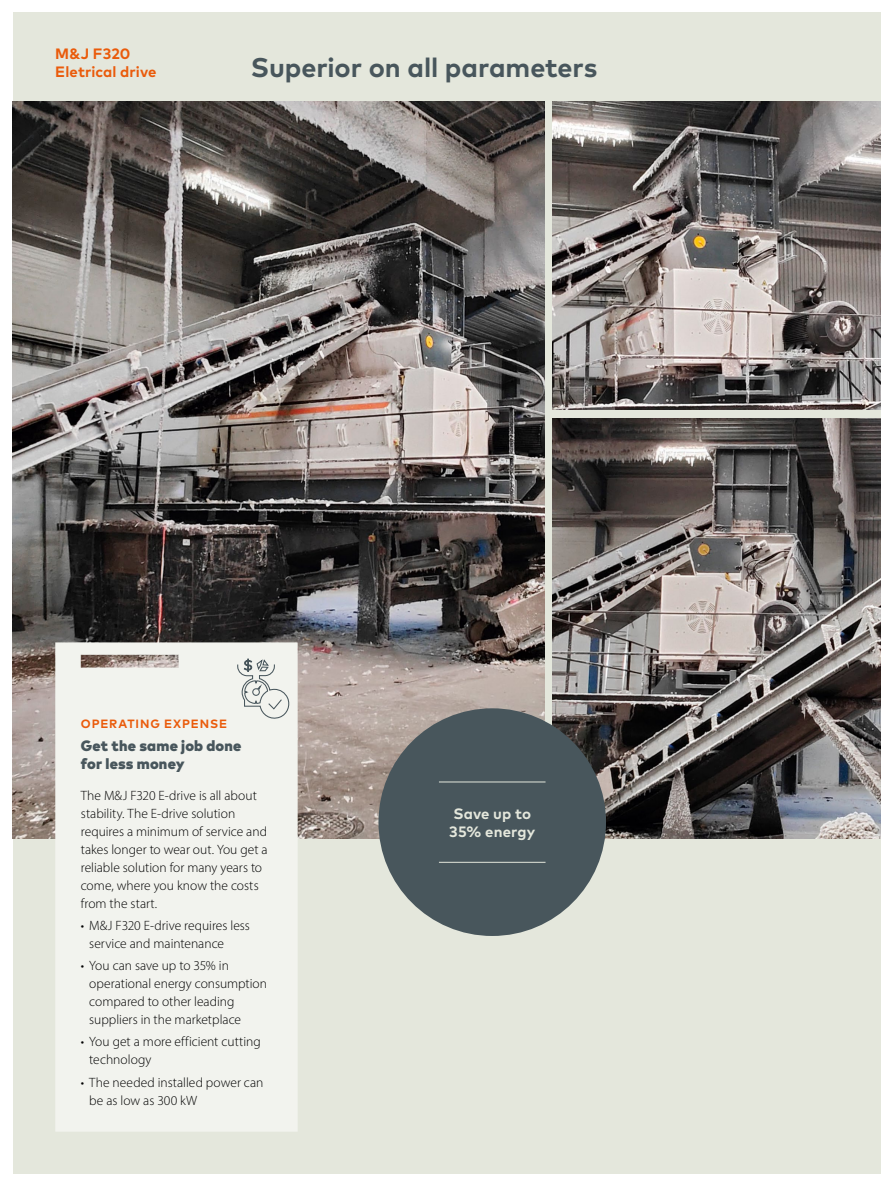
<style>
.page{position:relative;width:893px;height:1187px;background:#fff}
.page>*{position:absolute;margin:0;border:0;box-sizing:border-box;transform-origin:0 0}
.t1{font:700 27px "Mark W1 G";letter-spacing:-.005em;color:#48565c}
.t2{font:900 15px/18px "Mark W1 G";letter-spacing:.015em;color:#48565c}
.t3{font:700 15px/18px "Mark W1 G";letter-spacing:.005em;color:#ea5b0b}
.t4{font:700 15px/18px "Mark W1 G";letter-spacing:.01em;color:#e4e7dc}
.t5{font:300 13.5px/18px "Myriad Pro";color:#000}
.t6{font:700 12px "Mark W1 G";letter-spacing:.075em;color:#ea5b0b}
</style>
<div class="page">
<div style="left:13px;top:13px;width:867px;height:1161px;background:#e4e7dc"></div>
<img style="left:13px;top:101px;width:531px;height:737px">
<img style="left:553px;top:101px;width:327px;height:309px">
<img style="left:553px;top:418px;width:327px;height:420px">
<div style="left:55px;top:642px;width:243px;height:489px;background:#f2f3ee"></div>
<svg style="left:237px;top:658px;width:54px;height:62px;background:#daddda"></svg>
<div style="left:378px;top:708px;width:228px;height:227px;background:#48565c;border-radius:50%"></div>
<hr style="left:439px;top:861px;width:106px;height:1px;background:#e4e7dc">
<hr style="left:439px;top:781px;width:106px;height:1px;background:#e4e7dc">
<p class="t3" style="left:55px;top:44px;width:103px">M&amp;J F320<br>Eletrical drive</p>
<h1 class="t1" style="left:251px;top:46px;width:348px">Superior on all parameters</h1>
<p class="t6" style="left:81px;top:715px;width:148px">OPERATING EXPENSE</p>
<p class="t2" style="left:81px;top:735px;width:162px">Get the same job done for less money</p>
<p class="t5" style="left:81px;top:785px;width:188px">The M&amp;J F320 E-drive is all about stability. The E-drive solution requires a minimum of service and takes longer to wear out. You get a reliable solution for many years to come, where you know the costs from the start.</p>
<p class="t5" style="left:89px;top:916px;width:162px;text-indent:-9px">• M&amp;J F320 E-drive requires less service and maintenance</p>
<p class="t5" style="left:89px;top:956px;width:179px;text-indent:-9px">• You can save up to 35% in operational energy consumption compared to other leading suppliers in the marketplace</p>
<p class="t5" style="left:89px;top:1032px;width:173px;text-indent:-9px">• You get a more efficient cutting technology</p>
<p class="t5" style="left:89px;top:1072px;width:176px;text-indent:-9px">• The needed installed power can be as low as 300 kW</p>
<p class="t4" style="left:449px;top:804px;width:87px">Save up to<br>35% energy</p>
</div>
